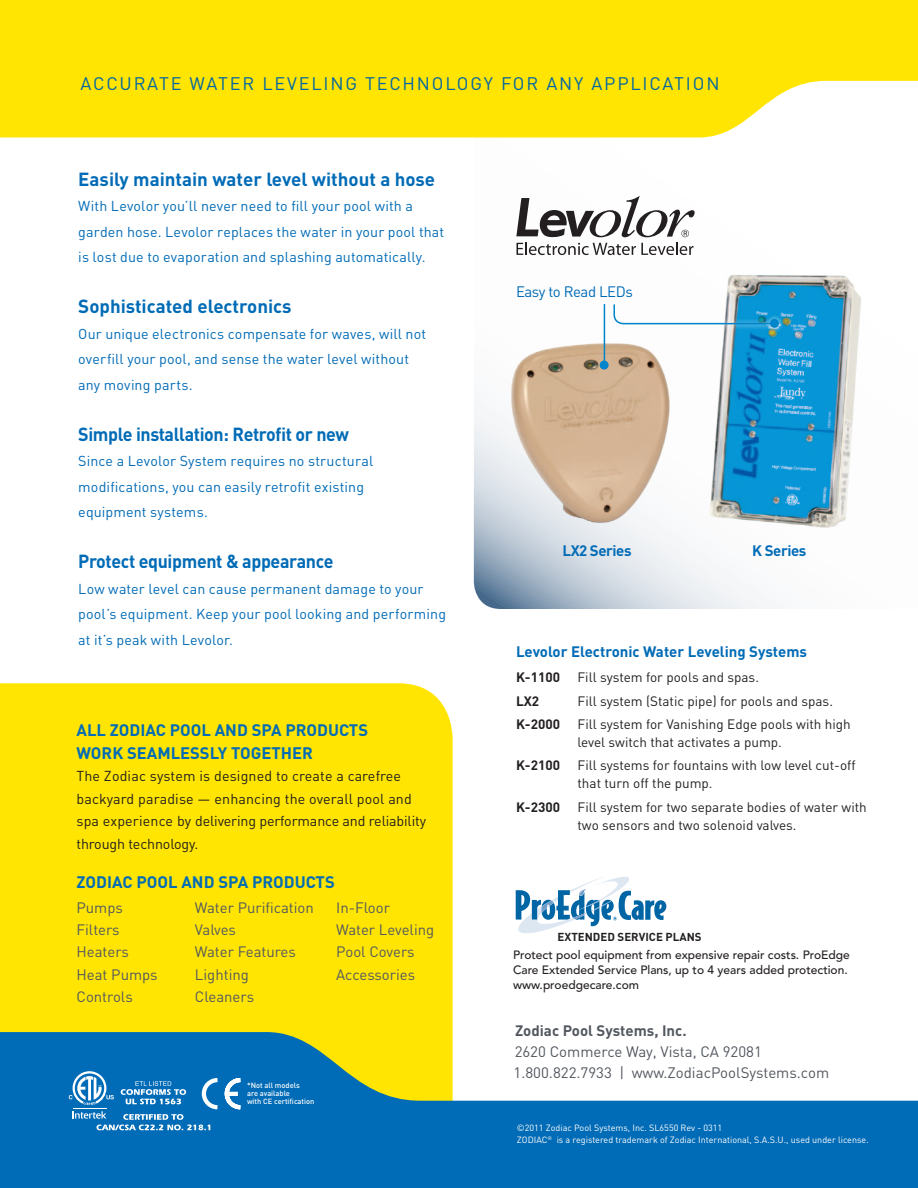
<style>
.page{position:relative;width:918px;height:1188px;background:#fff}
.page>*{position:absolute;margin:0;border:0;box-sizing:border-box;transform-origin:0 0}
.Main_Feature_Body{font:700 18.75px "DIN";color:#006bb6}
.Main_Feature_Body-2{font:700 18.75px "DIN";letter-spacing:-.02em;color:#006bb6;scale:.95 1}
.t1{font:18px "DIN";letter-spacing:.1em;color:#0065a4}
.Paragraph_Heading{font:700 16.5px/22.5px "DIN";color:#006bb6}
.Corporate_Informatio{font:15px "DIN";color:#535860}
.Spec_Item_Head{font:700 15px "DIN";color:#006bb6}
.Corporate_Informatio-2{font:700 15px "DIN";color:#535860}
.PullQuote{font:700 15px "DIN";letter-spacing:-.03em;color:#006bb6}
.PullQuote-2{font:15px "DIN";letter-spacing:-.03em;color:#006bb6}
.Unmarked_List{font:14.85px "DIN";color:#535860}
.Main_Feature_Body-3{font:14.25px/25.5px "DIN";letter-spacing:.01em;color:#006bb6}
.Paragraph_Heading-2{font:14.25px/22.5px "DIN";letter-spacing:.01em;color:#231f20}
.Spec_Items{font:13.5px/18px "DIN";color:#231f20}
.Spec_Items-2{font:700 13.5px "DIN";color:#231f20}
.Spec_Items-3{font:500 12px/15px "Avenir";color:#231f20}
.Body{font:700 11.4px "DIN";color:#231f20}
.Copyright_Part_Numbe{font:9px "DIN";color:#fff}
.Spec_Items-4{font:500 7.5px "DIN";color:#fff}
</style>
<div class="page">
<div style="left:0;top:683px;width:453px;height:349px;background:#ffe501"></div>
<svg style="left:0;top:1032px;width:918px;height:156px;fill:#006bb6"></svg>
<svg style="left:69px;top:1071px;width:176px;height:59px;background:#2f86c3"></svg>
<svg style="left:474px;top:137px;width:295px;height:472px"></svg>
<img style="left:703px;top:268px;width:158px;height:275px">
<img style="left:508px;top:339px;width:170px;height:189px">
<svg style="left:516px;top:196px;width:179px;height:59px"></svg>
<div style="left:600px;top:361px;width:9px;height:9px;background:#0084ca;border-radius:50%"></div>
<hr style="left:604px;top:304px;width:1px;height:60px;background:#0084ca">
<div style="left:608px;top:299px;width:176px;height:33px;background:#fff;opacity:.86"></div>
<div style="left:770px;top:319px;width:9px;height:9px;background:#0084ca;border-radius:50%"></div>
<svg style="left:613px;top:303px;width:162px;height:22px"></svg>
<svg style="left:0;top:0;width:918px;height:137px;background:#ffe612"></svg>
<svg style="left:516px;top:877px;width:150px;height:56px"></svg>
<p class="t1" style="left:80px;top:72px;width:641px">ACCURATE WATER LEVELING TECHNOLOGY FOR ANY APPLICATION</p>
<p class="Main_Feature_Body" style="left:78px;top:166px;width:358px">Easily maintain water level without a hose</p>
<p class="Main_Feature_Body-3" style="left:78px;top:193px;width:367px">With Levolor you’ll never need to fill your pool with a garden hose. Levolor replaces the water in your pool that is lost due to evaporation and splashing automatically.</p>
<p class="Main_Feature_Body" style="left:78px;top:294px;width:215px">Sophisticated electronics</p>
<p class="Main_Feature_Body-3" style="left:78px;top:320px;width:349px">Our unique electronics compensate for waves, will not overfill your pool, and sense the water level without any moving parts.</p>
<p class="Main_Feature_Body-2" style="left:78px;top:421px;width:287px">Simple installation: Retrofit or new</p>
<p class="Main_Feature_Body-3" style="left:78px;top:448px;width:297px">Since a Levolor System requires no structural modifications, you can easily retrofit existing equipment systems.</p>
<p class="Main_Feature_Body-2" style="left:78px;top:549px;width:270px">Protect equipment &amp; appearance</p>
<p class="Main_Feature_Body-3" style="left:78px;top:575px;width:369px">Low water level can cause permanent damage to your pool’s equipment. Keep your pool looking and performing at it’s peak with Levolor.</p>
<p class="Paragraph_Heading" style="left:76px;top:719px;width:293px">ALL ZODIAC POOL AND SPA PRODUCTS<br>WORK SEAMLESSLY TOGETHER</p>
<p class="Paragraph_Heading-2" style="left:76px;top:765px;width:351px">The Zodiac system is designed to create a carefree backyard paradise — enhancing the overall pool and spa experience by delivering performance and reliability through technology.</p>
<p class="Paragraph_Heading" style="left:76px;top:871px;width:260px">ZODIAC POOL AND SPA PRODUCTS</p>
<p class="Unmarked_List" style="left:76px;top:898px;width:48px">Pumps</p>
<p class="Unmarked_List" style="left:76px;top:920px;width:45px">Filters</p>
<p class="Unmarked_List" style="left:76px;top:943px;width:54px">Heaters</p>
<p class="Unmarked_List" style="left:76px;top:965px;width:83px">Heat Pumps</p>
<p class="Unmarked_List" style="left:76px;top:987px;width:53px">Controls</p>
<p class="Unmarked_List" style="left:195px;top:898px;width:120px">Water Purification</p>
<p class="Unmarked_List" style="left:195px;top:920px;width:38px">Valves</p>
<p class="Unmarked_List" style="left:195px;top:943px;width:102px">Water Features</p>
<p class="Unmarked_List" style="left:195px;top:965px;width:56px">Lighting</p>
<p class="Unmarked_List" style="left:195px;top:987px;width:61px">Cleaners</p>
<p class="Unmarked_List" style="left:336px;top:898px;width:55px">In-Floor</p>
<p class="Unmarked_List" style="left:336px;top:920px;width:100px">Water Leveling</p>
<p class="Unmarked_List" style="left:336px;top:943px;width:80px">Pool Covers</p>
<p class="Unmarked_List" style="left:336px;top:965px;width:81px">Accessories</p>
<p class="Spec_Items-4" style="left:247px;top:1080px;width:54px">*Not all models</p>
<p class="Spec_Items-4" style="left:247px;top:1089px;width:44px">are available</p>
<p class="Spec_Items-4" style="left:247px;top:1097px;width:69px">with CE certification</p>
<p class="PullQuote-2" style="left:516px;top:283px;width:118px">Easy to Read LEDs</p>
<p class="PullQuote" style="left:562px;top:541px;width:71px">LX2 Series</p>
<p class="PullQuote" style="left:752px;top:541px;width:56px">K Series</p>
<p class="Spec_Item_Head" style="left:516px;top:642px;width:293px">Levolor Electronic Water Leveling Systems</p>
<p class="Spec_Items-2" style="left:516px;top:669px;width:46px">K-1100</p>
<p class="Spec_Items" style="left:578px;top:668px;width:183px">Fill system for pools and spas.</p>
<p class="Spec_Items-2" style="left:516px;top:692px;width:25px">LX2</p>
<p class="Spec_Items" style="left:578px;top:691px;width:257px">Fill system (Static pipe) for pools and spas.</p>
<p class="Spec_Items-2" style="left:516px;top:715px;width:46px">K-2000</p>
<p class="Spec_Items" style="left:578px;top:715px;width:275px">Fill system for Vanishing Edge pools with high level switch that activates a pump.</p>
<p class="Spec_Items-2" style="left:516px;top:757px;width:46px">K-2100</p>
<p class="Spec_Items" style="left:578px;top:756px;width:280px">Fill systems for fountains with low level cut-off that turn off the pump.</p>
<p class="Spec_Items-2" style="left:516px;top:798px;width:46px">K-2300</p>
<p class="Spec_Items" style="left:578px;top:798px;width:291px">Fill system for two separate bodies of water with two sensors and two solenoid valves.</p>
<p class="Body" style="left:558px;top:929px;width:146px">EXTENDED SERVICE PLANS</p>
<p class="Spec_Items-3" style="left:513px;top:948px;width:338px">Protect pool equipment from expensive repair costs. ProEdge<br>Care Extended Service Plans, up to 4 years added protection. www.proedgecare.com</p>
<p class="Corporate_Informatio-2" style="left:515px;top:1021px;width:173px">Zodiac Pool Systems, Inc.</p>
<p class="Corporate_Informatio" style="left:515px;top:1042px;width:249px">2620 Commerce Way, Vista, CA 92081</p>
<p class="Corporate_Informatio" style="left:514px;top:1063px;width:317px">1.800.822.7933 | www.ZodiacPoolSystems.com</p>
<p class="Copyright_Part_Numbe" style="left:517px;top:1123px;width:207px">©2011 Zodiac Pool Systems, Inc. SL6550 Rev - 0311</p>
<p class="Copyright_Part_Numbe" style="left:517px;top:1135px;width:353px">ZODIAC<sup>®</sup> is a registered trademark of Zodiac International, S.A.S.U., used under license.</p>
</div>
